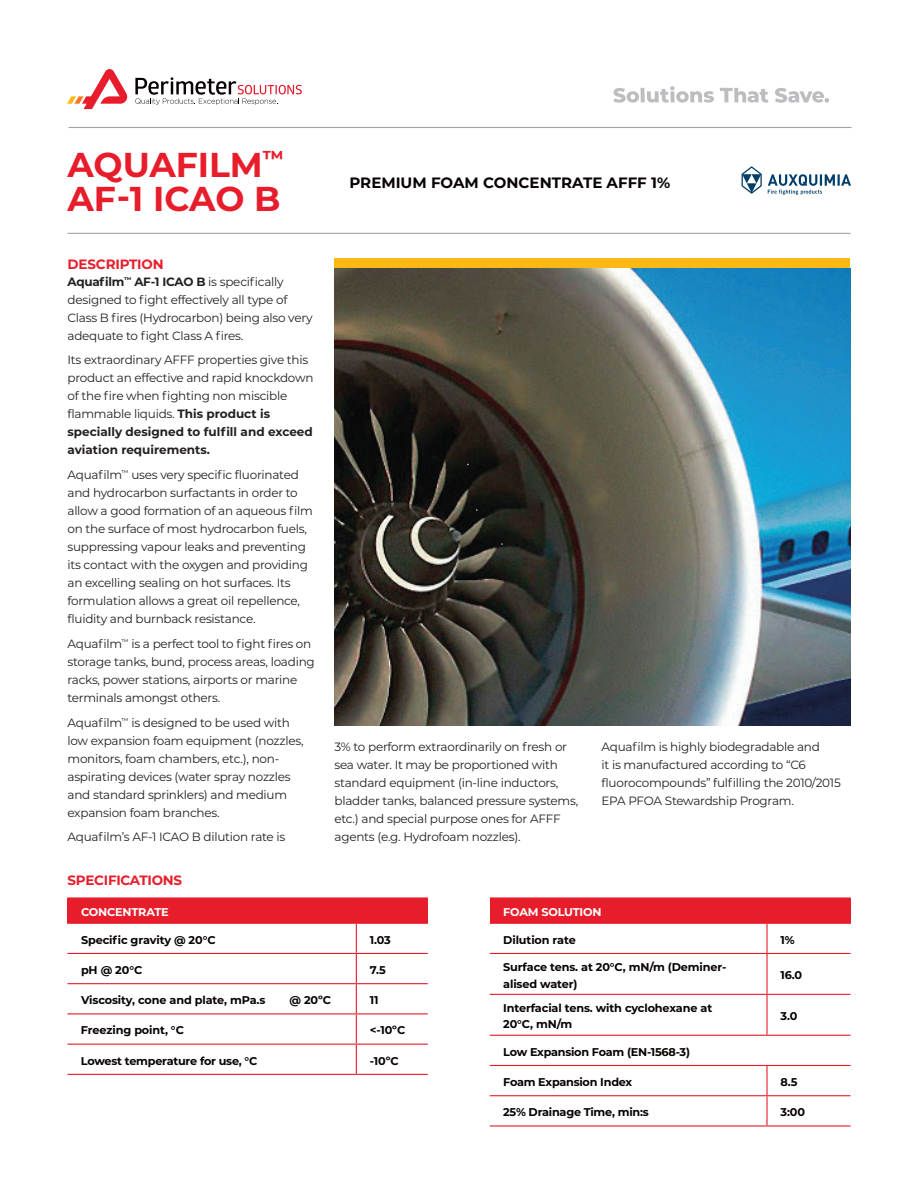
<style>
.page{position:relative;width:918px;height:1188px;background:#fff}
.page>*{position:absolute;margin:0;border:0;box-sizing:border-box;transform-origin:0 0}
.t1{font:700 34.5px/34.5px "Montserrat";color:#e81d2c}
.t2{font:700 15px "Montserrat";color:#080302}
.t3{font:700 13.5px "Montserrat";letter-spacing:-.02em;color:#e81d2c}
.t4{font:12px/18px "Montserrat";letter-spacing:-.02em;color:#231f20}
.t5{font:700 11.25px/16.5px "Montserrat";letter-spacing:-.01em;color:#080302}
.t6{font:700 11.25px "Montserrat";letter-spacing:-.015em;color:#fff}
.s1{font-weight:700}
</style>
<div class="page">
<hr style="left:69px;top:127px;width:783px;height:1px;background:#a3a2a5">
<hr style="left:68px;top:233px;width:782px;height:1px;background:#a3a2a5">
<div style="left:334px;top:258px;width:516px;height:11px;background:#fcb814"></div>
<img style="left:334px;top:269px;width:516px;height:457px">
<svg style="left:613px;top:88px;width:26px;height:15px"></svg>
<svg style="left:641px;top:88px;width:4px;height:14px"></svg>
<svg style="left:647px;top:86px;width:67px;height:17px"></svg>
<svg style="left:720px;top:88px;width:49px;height:15px"></svg>
<svg style="left:775px;top:88px;width:54px;height:15px"></svg>
<svg style="left:768px;top:174px;width:83px;height:21px"></svg>
<svg style="left:742px;top:166px;width:20px;height:28px"></svg>
<div style="left:68px;top:898px;width:360px;height:25px;background:#e81d2c"></div>
<svg style="left:68px;top:924px;width:360px;height:150px"></svg>
<hr style="left:68px;top:897px;width:288px;height:2px;background:#e81d2c">
<hr style="left:356px;top:897px;width:72px;height:2px;background:#e81d2c">
<hr style="left:68px;top:923px;width:288px;height:1px;background:#e81d2c">
<hr style="left:356px;top:923px;width:72px;height:1px;background:#e81d2c">
<hr style="left:68px;top:953px;width:288px;height:1px;background:#e81d2c">
<hr style="left:356px;top:953px;width:72px;height:1px;background:#e81d2c">
<hr style="left:68px;top:983px;width:288px;height:1px;background:#e81d2c">
<hr style="left:356px;top:983px;width:72px;height:1px;background:#e81d2c">
<svg style="left:356px;top:924px;width:1px;height:89px"></svg>
<hr style="left:68px;top:1013px;width:288px;height:1px;background:#e81d2c">
<hr style="left:356px;top:1013px;width:72px;height:1px;background:#e81d2c">
<hr style="left:356px;top:1014px;width:1px;height:30px;background:#e81d2c">
<hr style="left:68px;top:1044px;width:288px;height:1px;background:#e81d2c">
<hr style="left:356px;top:1044px;width:72px;height:1px;background:#e81d2c">
<svg style="left:356px;top:1045px;width:1px;height:29px"></svg>
<hr style="left:68px;top:1074px;width:288px;height:1px;background:#e81d2c">
<hr style="left:356px;top:1074px;width:72px;height:1px;background:#e81d2c">
<div style="left:490px;top:898px;width:361px;height:25px;background:#e81d2c"></div>
<svg style="left:490px;top:952px;width:361px;height:145px"></svg>
<hr style="left:490px;top:897px;width:277px;height:2px;background:#e81d2c">
<hr style="left:767px;top:897px;width:84px;height:2px;background:#e81d2c">
<hr style="left:490px;top:923px;width:277px;height:1px;background:#e81d2c">
<hr style="left:767px;top:923px;width:84px;height:1px;background:#e81d2c">
<hr style="left:766px;top:924px;width:2px;height:29px;background:#e81d2c">
<hr style="left:490px;top:953px;width:277px;height:1px;background:#e81d2c">
<hr style="left:767px;top:953px;width:84px;height:1px;background:#e81d2c">
<hr style="left:766px;top:954px;width:2px;height:40px;background:#e81d2c">
<hr style="left:490px;top:994px;width:277px;height:1px;background:#e81d2c">
<hr style="left:767px;top:994px;width:84px;height:1px;background:#e81d2c">
<hr style="left:766px;top:995px;width:2px;height:40px;background:#e81d2c">
<hr style="left:490px;top:1035px;width:277px;height:1px;background:#e81d2c">
<hr style="left:767px;top:1035px;width:84px;height:1px;background:#e81d2c">
<hr style="left:490px;top:1065px;width:277px;height:1px;background:#e81d2c">
<hr style="left:767px;top:1065px;width:84px;height:1px;background:#e81d2c">
<hr style="left:766px;top:1066px;width:2px;height:29px;background:#e81d2c">
<hr style="left:490px;top:1095px;width:277px;height:1px;background:#e81d2c">
<hr style="left:767px;top:1095px;width:84px;height:1px;background:#e81d2c">
<hr style="left:766px;top:1096px;width:2px;height:29px;background:#e81d2c">
<hr style="left:490px;top:1125px;width:277px;height:2px;background:#e81d2c">
<hr style="left:767px;top:1125px;width:84px;height:2px;background:#e81d2c">
<svg style="left:135px;top:77px;width:167px;height:28px"></svg>
<svg style="left:67px;top:69px;width:61px;height:40px"></svg>
<h1 class="t1" style="left:67px;top:145px;width:218px">AQUAFILM<sup>™<br></sup>AF-1 ICAO B</h1>
<p class="t3" style="left:68px;top:255px;width:98px">DESCRIPTION</p>
<p class="t4" style="left:68px;top:272px;width:247px"><span class="s1">Aquafilm</span><sup>™</sup> <span class="s1">AF-1 ICAO B</span> is specifically designed to fight effectively all type of Class B fires (Hydrocarbon) being also very adequate to fight Class A fires.</p>
<p class="t4" style="left:68px;top:351px;width:248px">Its extraordinary AFFF properties give this product an effective and rapid knockdown of the fire when fighting non miscible flammable liquids. <span class="s1">This product is specially designed to fulfill and exceed aviation requirements.</span></p>
<p class="t4" style="left:67px;top:465px;width:247px">Aquafilm<sup>™</sup> uses very specific fluorinated and hydrocarbon surfactants in order to allow a good formation of an aqueous film on the surface of most hydrocarbon fuels, suppressing vapour leaks and preventing its contact with the oxygen and providing an excelling sealing on hot surfaces. Its formulation allows a great oil repellence, fluidity and burnback resistance.</p>
<p class="t4" style="left:67px;top:634px;width:249px">Aquafilm<sup>™</sup> is a perfect tool to fight fires on storage tanks, bund, process areas, loading racks, power stations, airports or marine terminals amongst others.</p>
<p class="t4" style="left:67px;top:713px;width:238px">Aquafilm<sup>™</sup> is designed to be used with low expansion foam equipment (nozzles, monitors, foam chambers, etc.), non&shy;aspirating devices (water spray nozzles and standard sprinklers) and medium expansion foam branches.</p>
<p class="t4" style="left:67px;top:828px;width:219px">Aquafilm’s AF-1 ICAO B dilution rate is</p>
<p class="t3" style="left:68px;top:870px;width:116px">SPECIFICATIONS</p>
<p class="t2" style="left:349px;top:172px;width:322px">PREMIUM FOAM CONCENTRATE AFFF 1%</p>
<p class="t4" style="left:334px;top:737px;width:245px">3% to perform extraordinarily on fresh or sea water. It may be proportioned with standard equipment (in-line inductors, bladder tanks, balanced pressure systems, etc.) and special purpose ones for AFFF agents (e.g. Hydrofoam nozzles).</p>
<p class="t4" style="left:601px;top:737px;width:241px">Aquafilm is highly biodegradable and<br>it is manufactured according to “C6 fluorocompounds” fulfilling the 2010/2015<br>EPA PFOA Stewardship Program.</p>
<p class="t6" style="left:81px;top:904px;width:89px">CONCENTRATE</p>
<p class="t5" style="left:81px;top:931px;width:136px">Specific gravity @ 20°C</p>
<p class="t5" style="left:370px;top:931px;width:23px">1.03</p>
<p class="t5" style="left:81px;top:961px;width:63px">pH @ 20°C</p>
<p class="t5" style="left:370px;top:961px;width:17px">7.5</p>
<p class="t5" style="left:81px;top:991px;width:186px">Viscosity, cone and plate, mPa.s</p>
<p class="t5" style="left:289px;top:991px;width:43px">@ 20ºC</p>
<p class="t5" style="left:370px;top:991px;width:10px">11</p>
<p class="t5" style="left:81px;top:1022px;width:104px">Freezing point, °C</p>
<p class="t5" style="left:370px;top:1022px;width:37px">&lt;-10ºC</p>
<p class="t5" style="left:81px;top:1052px;width:178px">Lowest temperature for use, °C</p>
<p class="t5" style="left:370px;top:1052px;width:30px">-10ºC</p>
<p class="t6" style="left:503px;top:904px;width:100px">FOAM SOLUTION</p>
<p class="t5" style="left:503px;top:931px;width:74px">Dilution rate</p>
<p class="t5" style="left:780px;top:931px;width:16px">1%</p>
<p class="t5" style="left:503px;top:958px;width:225px">Surface tens. at 20°C, mN/m (Deminer&shy;alised water)</p>
<p class="t5" style="left:780px;top:967px;width:23px">16.0</p>
<p class="t5" style="left:503px;top:999px;width:211px">Interfacial tens. with cyclohexane at<br>20°C, mN/m</p>
<p class="t5" style="left:780px;top:1007px;width:18px">3.0</p>
<p class="t5" style="left:503px;top:1043px;width:188px">Low Expansion Foam (EN-1568-3)</p>
<p class="t5" style="left:503px;top:1073px;width:131px">Foam Expansion Index</p>
<p class="t5" style="left:780px;top:1073px;width:18px">8.5</p>
<p class="t5" style="left:503px;top:1103px;width:147px">25% Drainage Time, min:s</p>
<p class="t5" style="left:780px;top:1103px;width:26px">3:00</p>
</div>
